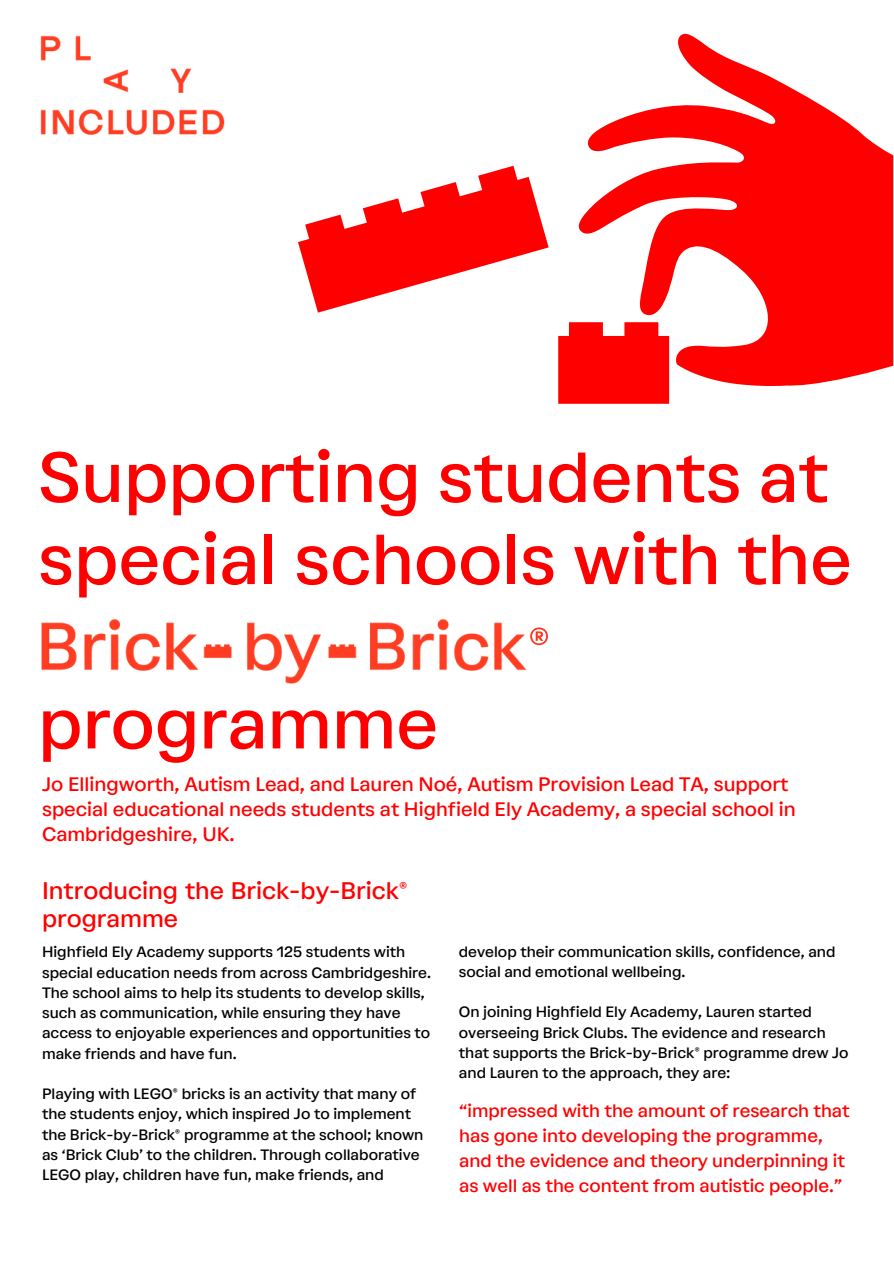
<style>
.page{position:relative;width:894px;height:1264px;background:#fff}
.page>*{position:absolute;margin:0;border:0;box-sizing:border-box;transform-origin:0 0}
.t1{font:500 70.5px/82.2px "Atak";color:#f00}
.t2{font:500 63px "Atak";color:#ff351f}
.t3{font:500 24px/28.2px "Atak";color:#f00}
.t4{font:500 19.5px/24.8px "Atak";color:#f00}
.t5{font:500 18px/24.8px "Atak";color:#f00}
.t6{font:500 15px/20.2px "Atak";color:#000}
</style>
<div class="page">
<svg style="left:298px;top:166px;width:250px;height:146px"></svg>
<svg style="left:558px;top:322px;width:111px;height:82px"></svg>
<svg style="left:576px;top:33px;width:317px;height:356px;fill:#f00"></svg>
<img style="left:40px;top:35px;width:185px;height:100px">
<img style="left:41px;top:618px;width:486px;height:66px">
<h1 class="t1" style="left:38px;top:436px;width:815px">Supporting students at special schools with the</h1>
<p class="t2" style="left:527px;top:612px;width:25px">®</p>
<h1 class="t1" style="left:38px;top:682px;width:401px">programme</h1>
<p class="t4" style="left:42px;top:772px;width:755px">Jo Ellingworth, Autism Lead, and Lauren Noé, Autism Provision Lead TA, support special educational needs students at Highfield Ely Academy, a special school in<br>Cambridgeshire, UK.</p>
<p class="t3" style="left:42px;top:876px;width:367px">Introducing the Brick-by-Brick® programme</p>
<h3 class="t6" style="left:42px;top:942px;width:390px">Highfield Ely Academy supports 125 students with special education needs from across Cambridgeshire.<br>The school aims to help its students to develop skills, such as communication, while ensuring they have access to enjoyable experiences and opportunities to make friends and have fun.</h3>
<h2 class="t6" style="left:42px;top:1083px;width:383px">Playing with LEGO® bricks is an activity that many of the students enjoy, which inspired Jo to implement the Brick-by-Brick® programme at the school; known as ‘Brick Club’ to the children. Through collaborative LEGO play, children have fun, make friends, and</h2>
<p class="t6" style="left:459px;top:941px;width:378px">develop their communication skills, confidence, and social and emotional wellbeing.</p>
<p class="t6" style="left:459px;top:1002px;width:391px">On joining Highfield Ely Academy, Lauren started overseeing Brick Clubs. The evidence and research that supports the Brick-by-Brick® programme drew Jo and Lauren to the approach, they are:</p>
<p class="t5" style="left:459px;top:1098px;width:392px">“impressed with the amount of research that has gone into developing the programme, and the evidence and theory underpinning it as well as the content from autistic people.”</p>
</div>
